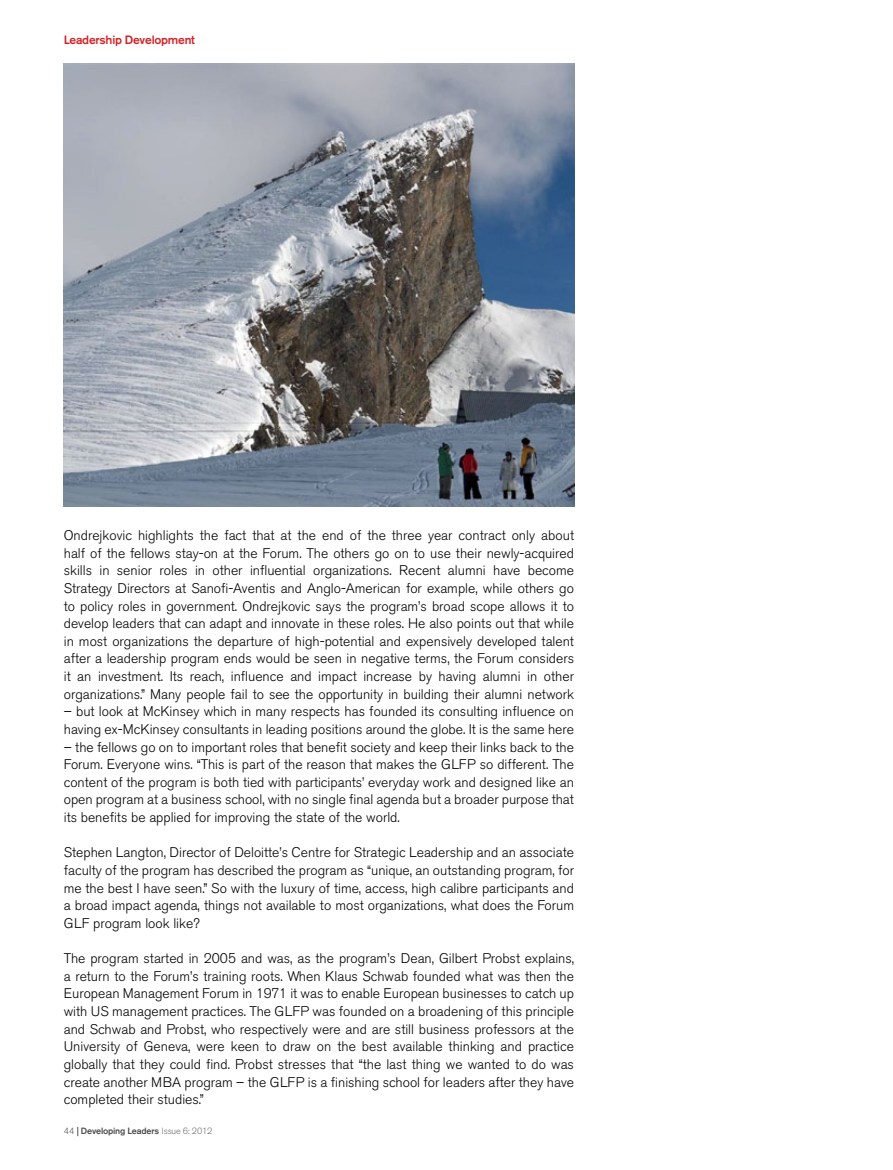
<style>
.page{position:relative;width:893px;height:1170px;background:#fff}
.page>*{position:absolute;margin:0;border:0;box-sizing:border-box;transform-origin:0 0}
.t1{font:300 13.8px/17.5px "Akzidenz Grotesk BE";color:#000;text-align:justify}
.t2{font:500 12px "Akzidenz Grotesk BE";letter-spacing:-.02em;color:#d42327}
.t3{font:500 9px "Akzidenz Grotesk BE";letter-spacing:-.02em;color:#4d4d4f}
.s1{font-weight:300;color:#58595b}
.s2{font-family:"Bliss 2";font-weight:300;color:#000}
.s3{font-weight:300;color:#6d6e71}
</style>
<div class="page">
<img style="left:64px;top:64px;width:510px;height:442px">
<p class="t2" style="left:64px;top:33px;width:133px">Leadership Development</p>
<p class="t1" style="left:64px;top:526px;width:512px">Ondrejkovic highlights the fact that at the end of the three year contract only about half of the fellows stay-on at the Forum. The others go on to use their newly-acquired skills in senior roles in other influential organizations. Recent alumni have become Strategy Directors at Sanofi-Aventis and Anglo-American for example, while others go to policy roles in government. Ondrejkovic says the program’s broad scope allows it to develop leaders that can adapt and innovate in these roles. He also points out that while in most organizations the departure of high-potential and expensively developed talent after a leadership program ends would be seen in negative terms, the Forum considers it an investment. Its reach, influence and impact increase by having alumni in other organizations.” Many people fail to see the opportunity in building their alumni network</p>
<p class="t1" style="left:64px;top:703px;width:512px">– but look at McKinsey which in many respects has founded its consulting influence on having ex-McKinsey consultants in leading positions around the globe. It is the same here</p>
<p class="t1" style="left:64px;top:738px;width:512px">– the fellows go on to important roles that benefit society and keep their links back to the Forum. Everyone wins. “This is part of the reason that makes the GLFP so different. The content of the program is both tied with participants’ everyday work and designed like an open program at a business school, with no single final agenda but a broader purpose that its benefits be applied for improving the state of the world.</p>
<p class="t1" style="left:64px;top:844px;width:512px">Stephen Langton, Director of Deloitte’s Centre for Strategic Leadership and an associate faculty of the program has described the program as “unique, an outstanding program, for me the best I have seen.” So with the luxury of time, access, high calibre participants and a broad impact agenda, things not available to most organizations, what does the Forum GLF program look like?</p>
<p class="t1" style="left:64px;top:949px;width:512px">The program started in 2005 and was, as the program’s Dean, Gilbert Probst explains, a return to the Forum’s training roots. When Klaus Schwab founded what was then the European Management Forum in 1971 it was to enable European businesses to catch up with US management practices. The GLFP was founded on a broadening of this principle and Schwab and Probst, who respectively were and are still business professors at the U niversity of Geneva, were keen to draw on the best available thinking and practice globally that they could find. Probst stresses that “the last thing we wanted to do was create another MBA program – the GLFP is a finishing school for leaders after they have completed their studies.”</p>
<p class="t3" style="left:64px;top:1125px;width:150px"><span class="s1">44</span> <span class="s2">|</span> Developing Leaders <span class="s3">Issue 6: 2012</span></p>
</div>
